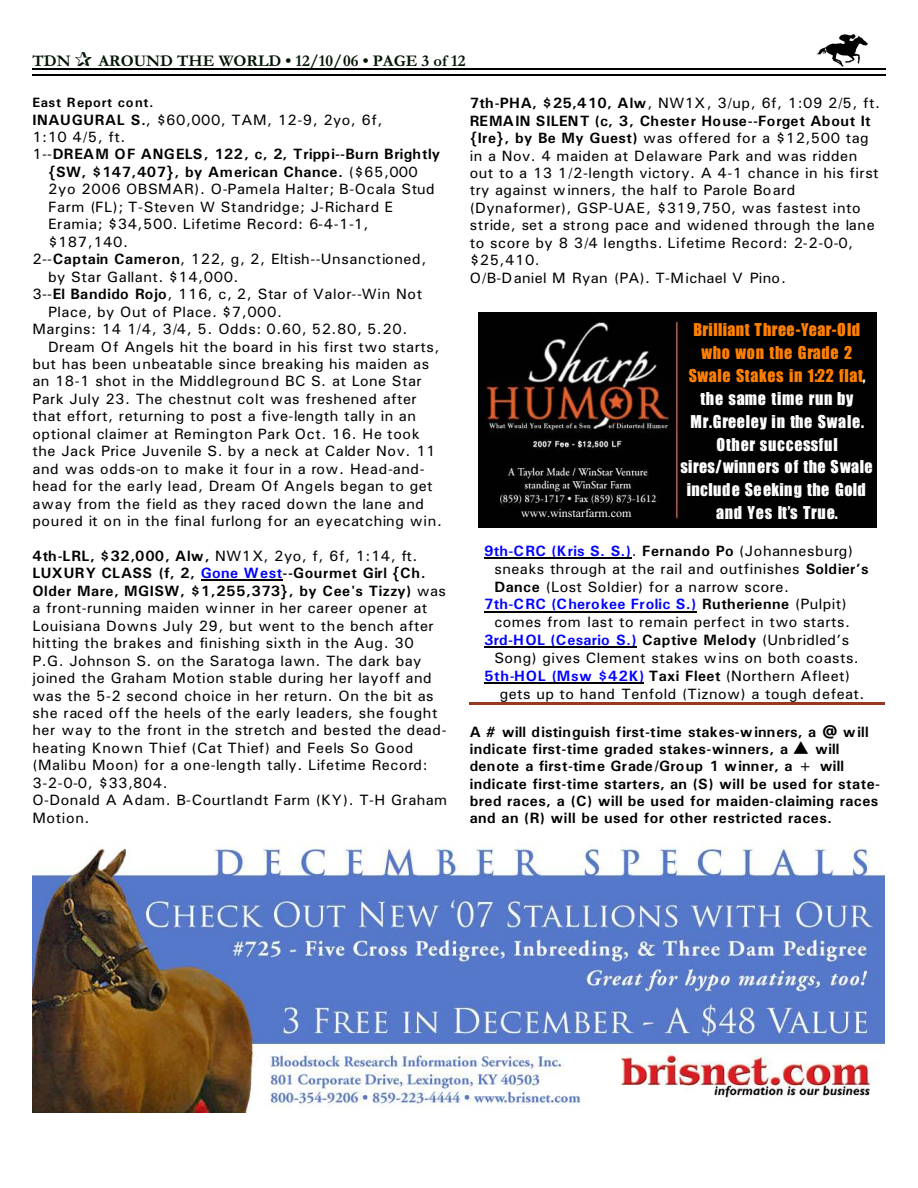
<style>
.page{position:relative;width:918px;height:1188px;background:#fff}
.page>*{position:absolute;margin:0;border:0;box-sizing:border-box;transform-origin:0 0}
.t1{font:18px/23px "Billboard";letter-spacing:.035em;color:#fff;text-align:center}
.t2{font:700 16.5px "Garamond";color:#001400}
.t3{font:15px/17.4px "Univers";letter-spacing:.03em;color:#000}
.t4{font:700 15px/17.2px "Univers";letter-spacing:.03em;color:#000}
.t5{font:700 15px "Univers";letter-spacing:.03em;color:#00f}
.t6{font:700 15px "Univers";letter-spacing:.01em;color:#000}
.t7{font:700 15px "Univers";letter-spacing:.05em;color:#00f}
.t8{font:700 13.5px "Univers";letter-spacing:.045em;color:#000}
.t9{font:12px "Times New Roman";color:#fff}
.s1{font-weight:700}
.s2{font-weight:400}
.s3{font-weight:700;color:#00f}
.s4{color:#ff8000}
.s5{font-weight:400;color:#000}
.s6{color:#000}
</style>
<div class="page">
<img style="left:817px;top:35px;width:51px;height:31px">
<hr style="left:32px;top:68px;width:853px;height:1px;background:#000">
<hr style="left:32px;top:75px;width:853px;height:1px;background:#000">
<img style="left:479px;top:313px;width:397px;height:214px">
<hr style="left:484px;top:558px;width:148px;height:1px;background:#000">
<hr style="left:484px;top:611px;width:213px;height:1px;background:#000">
<hr style="left:484px;top:647px;width:153px;height:1px;background:#000">
<hr style="left:484px;top:682px;width:160px;height:1px;background:#000">
<hr style="left:470px;top:702px;width:415px;height:3px;background:#993821">
<hr style="left:201px;top:580px;width:82px;height:1px;background:#000">
<img style="left:32px;top:844px;width:852px;height:268px">
<hr style="left:472px;top:1105px;width:124px;height:1px;background:#fff">
<p class="t2" style="left:32px;top:55px;width:40px">TDN</p>
<p class="t2" style="left:98px;top:55px;width:369px">AROUND THE WORLD • 12/10/06 • PAGE 3 of 12</p>
<p class="t8" style="left:32px;top:98px;width:123px">East Report cont.</p>
<p class="t3" style="left:32px;top:112px;width:352px"><span class="s1">INAUGURAL S.</span>, $60,000, TAM, 12-9, 2yo, 6f,</p>
<p class="t3" style="left:32px;top:129px;width:94px">1:10 4/5, ft.</p>
<p class="t6" style="left:32px;top:149px;width:409px"><span class="s2">1--</span>DREAM OF ANGELS, 122, c, 2, Trippi--Burn Brightly</p>
<p class="t4" style="left:48px;top:164px;width:371px">{SW, $147,407}, by American Chance. <span class="s2">($65,000</span></p>
<p class="t3" style="left:48px;top:182px;width:388px">2yo 2006 OBSMAR). O-Pamela Halter; B-Ocala Stud</p>
<p class="t3" style="left:48px;top:199px;width:346px">Farm (FL); T-Steven W Standridge; J-Richard E</p>
<p class="t3" style="left:48px;top:217px;width:322px">Eramia; $34,500. Lifetime Record: 6-4-1-1,</p>
<p class="t3" style="left:48px;top:234px;width:82px">$187,140.</p>
<p class="t3" style="left:32px;top:252px;width:396px">2--<span class="s1">Captain Cameron</span>, 122, g, 2, Eltish--Unsanctioned,</p>
<p class="t3" style="left:48px;top:269px;width:192px">by Star Gallant. $14,000.</p>
<p class="t3" style="left:32px;top:287px;width:391px">3--<span class="s1">El Bandido Rojo</span>, 116, c, 2, Star of Valor--Win Not</p>
<p class="t3" style="left:48px;top:304px;width:236px">Place, by Out of Place. $7,000.</p>
<p class="t3" style="left:32px;top:322px;width:376px">Margins: 14 1/4, 3/4, 5. Odds: 0.60, 52.80, 5.20.</p>
<p class="t3" style="left:48px;top:339px;width:393px">Dream Of Angels hit the board in his first two starts,</p>
<p class="t3" style="left:32px;top:356px;width:398px">but has been unbeatable since breaking his maiden as</p>
<p class="t3" style="left:32px;top:374px;width:391px">an 18-1 shot in the Middleground BC S. at Lone Star</p>
<p class="t3" style="left:32px;top:391px;width:386px">Park July 23. The chestnut colt was freshened after</p>
<p class="t3" style="left:32px;top:409px;width:385px">that effort, returning to post a five-length tally in an</p>
<p class="t3" style="left:32px;top:426px;width:389px">optional claimer at Remington Park Oct. 16. He took</p>
<p class="t3" style="left:32px;top:444px;width:405px">the Jack Price Juvenile S. by a neck at Calder Nov. 11</p>
<p class="t3" style="left:32px;top:461px;width:394px">and was odds-on to make it four in a row. Head-and-</p>
<p class="t3" style="left:32px;top:479px;width:402px">head for the early lead, Dream Of Angels began to get</p>
<p class="t3" style="left:32px;top:496px;width:393px">away from the field as they raced down the lane and</p>
<p class="t3" style="left:32px;top:514px;width:411px">poured it on in the final furlong for an eyecatching win.</p>
<p class="t3" style="left:32px;top:549px;width:416px"><span class="s1">4th-LRL, $32,000, Alw,</span> NW1X, 2yo, f, 6f, 1:14, ft.<br><span class="s1">LUXURY CLASS (f, 2,</span> <span class="s3">Gone West</span><span class="s1">--Gourmet Girl {Ch.<br>Older Mare, MGISW, $1,255,373}, by Cee's Tizzy)</span> was a front-running maiden winner in her career opener at Louisiana Downs July 29, but went to the bench after hitting the brakes and finishing sixth in the Aug. 30<br>P.G. Johnson S. on the Saratoga lawn. The dark bay joined the Graham Motion stable during her layoff and was the 5-2 second choice in her return. On the bit as she raced off the heels of the early leaders, she fought her way to the front in the stretch and bested the dead&shy;heating Known Thief (Cat Thief) and Feels So Good (Malibu Moon) for a one-length tally. Lifetime Record:<br>3-2-0-0, $33,804.<br>O-Donald A Adam. B-Courtlandt Farm (KY). T-H Graham Motion.</p>
<p class="t3" style="left:470px;top:96px;width:412px"><span class="s1">7th-PHA, $25,410, Alw</span>, NW1X, 3/up, 6f, 1:09 2/5, ft.<br><span class="s1">REMAIN SILENT (c, 3, Chester House--Forget About It {Ire}, by Be My Guest)</span> was offered for a $12,500 tag in a Nov. 4 maiden at Delaware Park and was ridden out to a 13 1/2-length victory. A 4-1 chance in his first try against winners, the half to Parole Board (Dynaformer), GSP-UAE, $319,750, was fastest into stride, set a strong pace and widened through the lane to score by 8 3/4 lengths. Lifetime Record: 2-2-0-0, $25,410.<br>O/B-Daniel M Ryan (PA). T-Michael V Pino.</p>
<p class="t9" style="left:521px;top:509px;width:112px">www.winstarfarm.com</p>
<p class="t1" style="left:680px;top:318px;width:194px"><span class="s4">Brilliant Three-Year-Old who won the Grade 2<br>Swale Stakes in 1:22 flat</span>, the same time run by<br>Mr.Greeley in the Swale.<br>Other successful sires/winners of the Swale include Seeking the Gold and Yes It’s True.</p>
<p class="t5" style="left:484px;top:546px;width:370px">9th-CRC (Kris S. S.)<span class="s5">.</span> <span class="s6">Fernando Po</span> <span class="s5">(Johannesburg)</span></p>
<p class="t3" style="left:494px;top:561px;width:376px">sneaks through at the rail and outfinishes <span class="s1">Soldier’s</span></p>
<p class="t3" style="left:494px;top:579px;width:296px"><span class="s1">Dance</span> (Lost Soldier) for a narrow score.</p>
<p class="t5" style="left:484px;top:599px;width:364px">7th-CRC (Cherokee Frolic S.) <span class="s6">Rutherienne</span> <span class="s5">(Pulpit)</span></p>
<p class="t3" style="left:494px;top:615px;width:357px">comes from last to remain perfect in two starts.</p>
<p class="t5" style="left:484px;top:635px;width:367px">3rd-HOL (Cesario S.) <span class="s6">Captive Melody</span> <span class="s5">(Unbridled’s</span></p>
<p class="t3" style="left:494px;top:650px;width:366px">Song) gives Clement stakes wins on both coasts.</p>
<p class="t7" style="left:484px;top:670px;width:368px">5th-HOL (Msw $42K) <span class="s6">Taxi Fleet</span> <span class="s5">(Northern Afleet)</span></p>
<p class="t3" style="left:500px;top:686px;width:366px">gets up to hand Tenfold (Tiznow) a tough defeat.</p>
<p class="t4" style="left:470px;top:724px;width:412px">A # will distinguish first-time stakes-winners, a @ will indicate first-time graded stakes-winners, a ▲ will denote a first-time Grade/Group 1 winner, a + will indicate first-time starters, an (S) will be used for state&shy;bred races, a (C) will be used for maiden-claiming races and an (R) will be used for other restricted races.</p>
</div>
